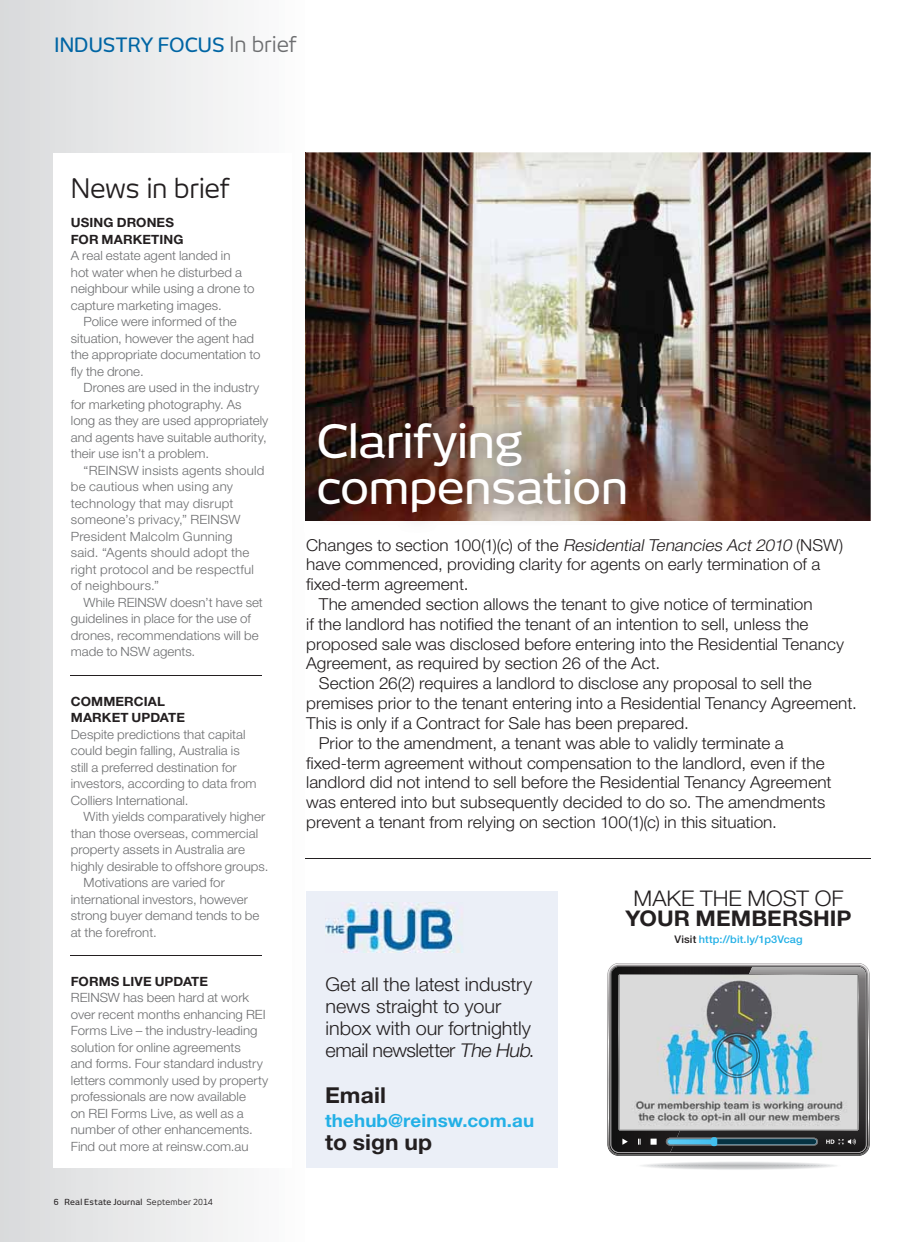
<style>
.page{position:relative;width:923px;height:1242px;background:#fff}
.page>*{position:absolute;margin:0;border:0;box-sizing:border-box;transform-origin:0 0}
.t1{font:500 45.6px/45.5px "New June";letter-spacing:-.02em;color:#fff;scale:1.04 1}
.t2{font:26.55px "New June";letter-spacing:-.015em;color:#231f20}
.t3{font:700 21.9px "Helvetica Neue LT Std";letter-spacing:.005em;color:#231f20;scale:1.04 1}
.t4{font:700 21.6px "Helvetica Neue LT Std";letter-spacing:.005em;color:#231f20;scale:1.04 1}
.t5{font:300 21.6px "Helvetica Neue LT Std";color:#231f20;scale:1.04 1}
.t6{font:500 19.5px "New June";color:#0065a4}
.t7{font:300 19.05px/21.9px "Helvetica Neue LT Std";letter-spacing:-.005em;color:#231f20;scale:1.04 1}
.t8{font:700 18px "Helvetica Neue LT Std";letter-spacing:.005em;color:#23b0e6;scale:1.04 1}
.t9{font:300 16.5px "Helvetica Neue LT Std";color:#231f20;scale:1.04 1}
.t10{font:300 12.75px/16.5px "Helvetica Neue LT Std";letter-spacing:.005em;color:#6d6e70;scale:1.04 1}
.t11{font:700 12.75px/16.5px "Helvetica Neue LT Std";letter-spacing:.01em;color:#231f20;scale:1.04 1}
.t12{font:500 10.5px "Helvetica Neue LT Std";letter-spacing:.01em;color:#23b0e6;scale:1.04 1}
.t13{font:500 8.25px "New June";letter-spacing:.025em;color:#231f20}
.s1{font-weight:400;font-size:21px;color:#6d6e70}
.s2{font-weight:400}
.s3{font-style:italic}
.s4{color:#231f20}
</style>
<div class="page">
<img style="left:306px;top:152px;width:565px;height:369px">
<svg style="left:0;top:0;width:306px;height:1242px"></svg>
<img style="left:305px;top:152px;width:1px;height:256px">
<hr style="left:306px;top:858px;width:565px;height:1px;background:#231f20">
<div style="left:54px;top:153px;width:238px;height:1014px;background:#fff"></div>
<div style="left:306px;top:891px;width:252px;height:276px;background:#ebeff7"></div>
<img style="left:325px;top:902px;width:137px;height:50px">
<svg style="left:640px;top:1162px;width:197px;height:8px"></svg>
<svg style="left:609px;top:964px;width:259px;height:190px;background:#817f80"></svg>
<svg style="left:611px;top:967px;width:255px;height:185px;background:#3e4346"></svg>
<img style="left:619px;top:975px;width:239px;height:154px">
<img style="left:759px;top:1033px;width:1px;height:45px">
<img style="left:715px;top:1077px;width:44px;height:1px">
<img style="left:715px;top:1033px;width:44px;height:1px">
<img style="left:715px;top:1034px;width:44px;height:43px">
<img style="left:728px;top:1068px;width:24px;height:1px">
<img style="left:728px;top:1042px;width:1px;height:26px">
<img style="left:751px;top:1042px;width:1px;height:26px">
<img style="left:729px;top:1042px;width:22px;height:1px">
<img style="left:729px;top:1043px;width:1px;height:25px">
<img style="left:730px;top:1067px;width:21px;height:1px">
<img style="left:730px;top:1043px;width:21px;height:24px">
<hr style="left:70px;top:675px;width:191px;height:1px;background:#231f20">
<hr style="left:70px;top:955px;width:191px;height:1px;background:#231f20">
<img style="left:304px;top:408px;width:343px;height:124px">
<img style="left:305px;top:408px;width:1px;height:113px">
<h3 class="t6" style="left:55px;top:38px;width:244px">INDUSTRY FOCUS <span class="s1">In brief</span></h3>
<h2 class="t2" style="left:71px;top:179px;width:160px">News in brief</h2>
<p class="t11" style="left:71px;top:216px;width:110px">USING DRONES<br>FOR MARKETING</p>
<p class="t10" style="left:71px;top:249px;width:178px">A real estate agent landed in<br>hot water when he disturbed a neighbour while using a drone to capture marketing images.</p>
<p class="t10" style="left:71px;top:315px;width:184px;text-indent:13px">Police were informed of the situation, however the agent had the appropriate documentation to fly the drone.</p>
<p class="t10" style="left:71px;top:381px;width:191px;text-indent:13px">Drones are used in the industry for marketing photography. As long as they are used appropriately and agents have suitable authority, their use isn’t a problem.</p>
<p class="t10" style="left:71px;top:463px;width:188px;text-indent:13px">“REINSW insists agents should be cautious when using any technology that may disrupt someone’s privacy,” REINSW<br>President Malcolm Gunning<br>said. “Agents should adopt the right protocol and be respectful of neighbours.”</p>
<p class="t10" style="left:71px;top:595px;width:186px;text-indent:13px">While REINSW doesn’t have set guidelines in place for the use of drones, recommendations will be made to NSW agents.</p>
<p class="t11" style="left:71px;top:694px;width:111px">COMMERCIAL<br>MARKET UPDATE</p>
<p class="t10" style="left:71px;top:727px;width:180px">Despite predictions that capital could begin falling, Australia is still a preferred destination for investors, according to data from<br>Colliers International.</p>
<p class="t10" style="left:84px;top:810px;width:176px">With yields comparatively higher</p>
<p class="t10" style="left:71px;top:826px;width:182px">than those overseas, commercial</p>
<p class="t10" style="left:71px;top:843px;width:169px">property assets in Australia are</p>
<p class="t10" style="left:71px;top:859px;width:192px">highly desirable to offshore groups.</p>
<p class="t10" style="left:84px;top:876px;width:137px">Motivations are varied for</p>
<p class="t10" style="left:71px;top:892px;width:172px">international investors, however</p>
<p class="t10" style="left:71px;top:909px;width:183px">strong buyer demand tends to be</p>
<p class="t10" style="left:71px;top:925px;width:84px">at the forefront.</p>
<p class="t11" style="left:71px;top:974px;width:133px">FORMS LIVE UPDATE</p>
<p class="t10" style="left:71px;top:991px;width:191px">REINSW has been hard at work over recent months enhancing REI<br>Forms Live – the industry-leading solution for online agreements<br>and forms. Four standard industry letters commonly used by property professionals are now available<br>on REI Forms Live, as well as a number of other enhancements.<br>Find out more at reinsw.com.au</p>
<p class="t13" style="left:54px;top:1199px;width:160px">6 Real Estate Journal <span class="s2">September 2014</span></p>
<h1 class="t1" style="left:316px;top:425px;width:301px">Clarifying compensation</h1>
<p class="t9" style="left:306px;top:539px;width:518px">Changes to section 100(1)(c) of the <span class="s3">Residential Tenancies Act 2010</span> (NSW)</p>
<p class="t9" style="left:306px;top:559px;width:496px">have commenced, providing clarity for agents on early termination of a</p>
<p class="t9" style="left:306px;top:578px;width:158px">fixed-term agreement.</p>
<p class="t9" style="left:319px;top:598px;width:476px">The amended section allows the tenant to give notice of termination</p>
<p class="t9" style="left:306px;top:618px;width:484px">if the landlord has notified the tenant of an intention to sell, unless the</p>
<p class="t9" style="left:306px;top:638px;width:519px">proposed sale was disclosed before entering into the Residential Tenancy</p>
<p class="t9" style="left:306px;top:658px;width:342px">Agreement, as required by section 26 of the Act.</p>
<p class="t9" style="left:319px;top:677px;width:475px">Section 26(2) requires a landlord to disclose any proposal to sell the</p>
<p class="t9" style="left:306px;top:697px;width:531px">premises prior to the tenant entering into a Residential Tenancy Agreement.</p>
<p class="t9" style="left:306px;top:717px;width:369px">This is only if a Contract for Sale has been prepared.</p>
<p class="t9" style="left:319px;top:737px;width:448px">Prior to the amendment, a tenant was able to validly terminate a</p>
<p class="t9" style="left:306px;top:757px;width:500px">fixed-term agreement without compensation to the landlord, even if the</p>
<p class="t9" style="left:306px;top:776px;width:507px">landlord did not intend to sell before the Residential Tenancy Agreement</p>
<p class="t9" style="left:306px;top:796px;width:501px">was entered into but subsequently decided to do so. The amendments</p>
<p class="t9" style="left:306px;top:816px;width:454px">prevent a tenant from relying on section 100(1)(c) in this situation.</p>
<h3 class="t7" style="left:325px;top:975px;width:202px">Get all the latest industry news straight to your inbox with our fortnightly email newsletter <span class="s3">The Hub</span>.</h3>
<h3 class="t3" style="left:325px;top:1087px;width:60px">Email</h3>
<h3 class="t8" style="left:325px;top:1114px;width:203px">thehub@reinsw.com.au</h3>
<h3 class="t3" style="left:325px;top:1134px;width:105px">to sign up</h3>
<h3 class="t5" style="left:633px;top:891px;width:203px">MAKE THE MOST OF</h3>
<h3 class="t4" style="left:625px;top:911px;width:219px">YOUR MEMBERSHIP</h3>
<p class="t12" style="left:674px;top:935px;width:125px"><span class="s4">Visit</span> http://bit.ly/1p3Vcag</p>
</div>
